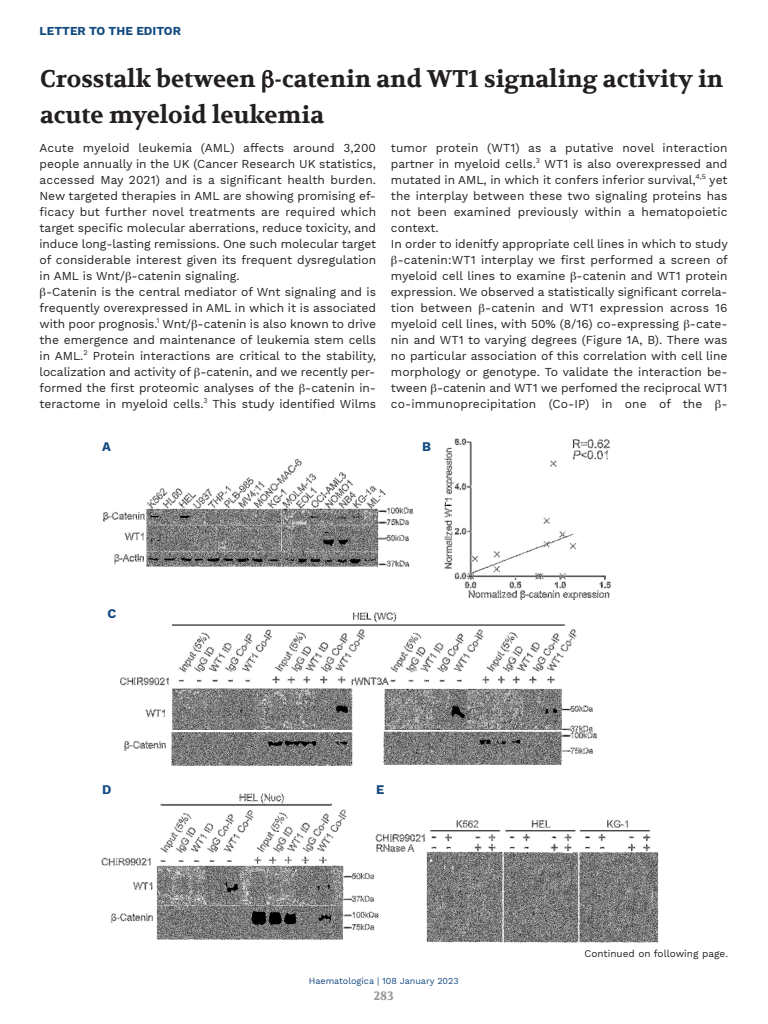
<style>
.page{position:relative;width:768px;height:1024px;background:#fff}
.page>*{position:absolute;margin:0;border:0;box-sizing:border-box;transform-origin:0 0}
.t1{font:700 24px/36px "Volkhov";color:#231f20}
.t2{font:700 13px "Work Sans";color:#134a80}
.t3{font:12px/16px "Work Sans";color:#231f20;text-align:justify}
.t4{font:700 12px "Work Sans";color:#134a80}
.t5{font:700 12px "Volkhov";color:#939598}
.t6{font:10px "Work Sans";color:#231f20}
.t7{font:9px "Work Sans";color:#134a80}
</style>
<div class="page">
<img style="left:101px;top:438px;width:558px;height:505px">
<p class="t4" style="left:40px;top:24px;width:143px">LETTER TO THE EDITOR</p>
<p class="t1" style="left:40px;top:61px;width:685px">Crosstalk between -catenin and WT1 signaling activity in acute myeloid leukemia</p>
<p class="t3" style="left:40px;top:139px;width:338px">Acute myeloid leukemia (AML) affects around 3,200 people annually in the UK (Cancer Research UK statistics, accessed May 2021) and is a significant health burden.<br>New targeted therapies in AML are showing promising ef&shy;ficacy but further novel treatments are required which target specific molecular aberrations, reduce toxicity, and induce long-lasting remissions. One such molecular target of considerable interest given its frequent dysregulation in AML is Wnt/ -catenin signaling.</p>
<p class="t3" style="left:40px;top:283px;width:338px;text-align:center">-Catenin is the central mediator of Wnt signaling and is frequently overexpressed in AML in which it is associated with poor prognosis.<sup>1</sup> Wnt/ -catenin is also known to drive the emergence and maintenance of leukemia stem cells in AML.<sup>2</sup> Protein interactions are critical to the stability, localization and activity of -catenin, and we recently per&shy;formed the first proteomic analyses of the -catenin in&shy;teractome in myeloid cells.<sup>3</sup> This study identified Wilms</p>
<p class="t3" style="left:391px;top:139px;width:338px">tumor protein (WT1) as a putative novel interaction partner in myeloid cells.<sup>3</sup> WT1 is also overexpressed and mutated in AML, in which it confers inferior survival,<sup>4,5</sup> yet the interplay between these two signaling proteins has not been examined previously within a hematopoietic context.</p>
<p class="t3" style="left:391px;top:235px;width:338px">In order to idenitfy appropriate cell lines in which to study</p>
<p class="t3" style="left:398px;top:251px;width:332px">-catenin:WT1 interplay we first performed a screen of</p>
<p class="t3" style="left:391px;top:267px;width:338px">myeloid cell lines to examine -catenin and WT1 protein</p>
<p class="t3" style="left:391px;top:283px;width:338px">expression. We observed a statistically significant correla-</p>
<p class="t3" style="left:391px;top:299px;width:338px">tion between -catenin and WT1 expression across 16</p>
<p class="t3" style="left:391px;top:315px;width:338px">myeloid cell lines, with 50% (8/16) co-expressing -cate-</p>
<p class="t3" style="left:391px;top:331px;width:338px">nin and WT1 to varying degrees (Figure 1A, B). There was</p>
<p class="t3" style="left:391px;top:347px;width:338px">no particular association of this correlation with cell line</p>
<p class="t3" style="left:391px;top:363px;width:338px">morphology or genotype. To validate the interaction be-</p>
<p class="t3" style="left:391px;top:379px;width:338px">tween -catenin and WT1 we perfomed the reciprocal WT1</p>
<p class="t3" style="left:391px;top:395px;width:313px">co-immunoprecipitation (Co-IP) in one of the</p>
<p class="t3" style="left:721px;top:395px;width:8px">-</p>
<p class="t2" style="left:102px;top:439px;width:10px">A</p>
<p class="t2" style="left:422px;top:439px;width:10px">B</p>
<p class="t2" style="left:108px;top:606px;width:10px">C</p>
<p class="t2" style="left:102px;top:782px;width:11px">D</p>
<p class="t2" style="left:376px;top:782px;width:10px">E</p>
<p class="t7" style="left:309px;top:976px;width:151px">Haematologica | 108 January 2023</p>
<p class="t5" style="left:374px;top:988px;width:22px">283</p>
<p class="t6" style="left:585px;top:948px;width:145px">Continued on following page.</p>
</div>
